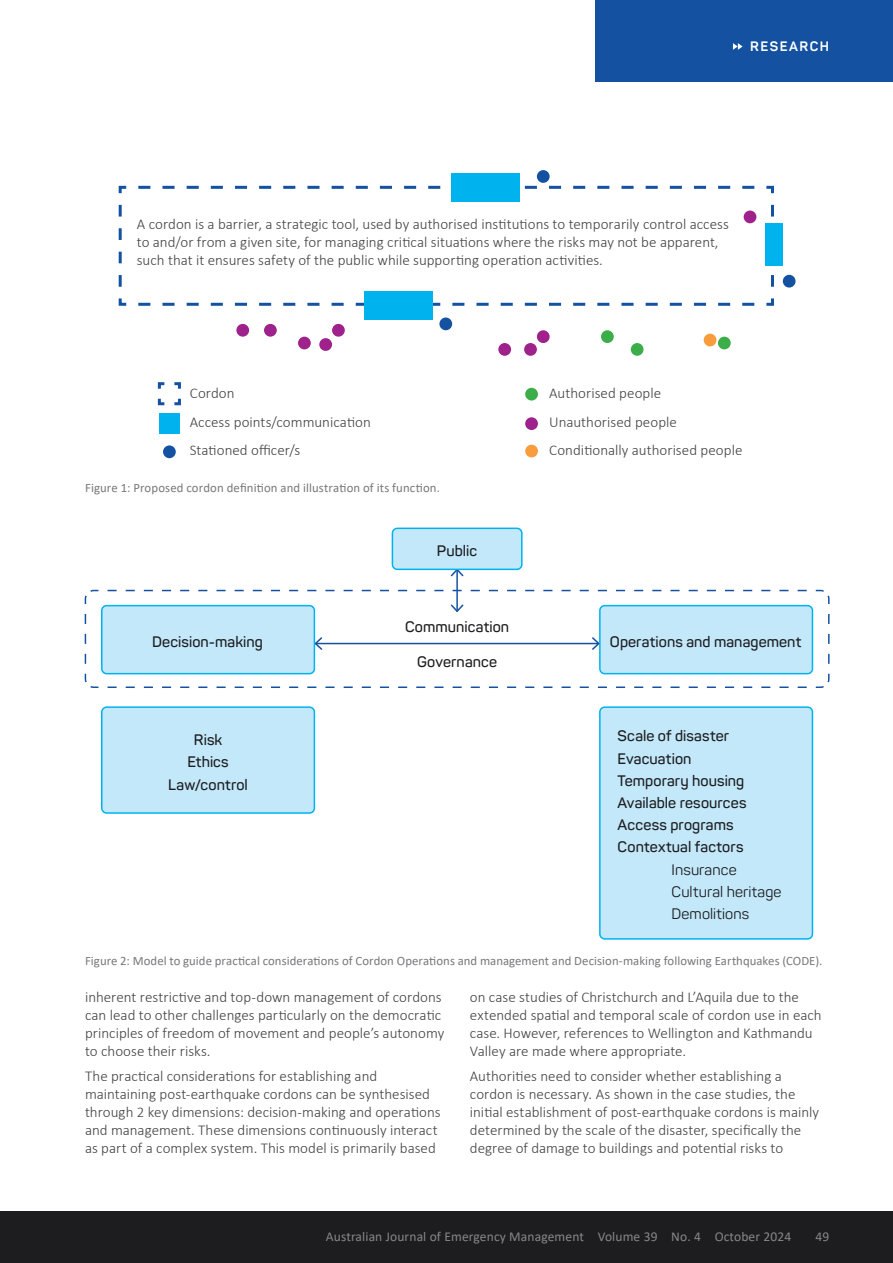
<style>
.page{position:relative;width:893px;height:1263px;background:#fff}
.page>*{position:absolute;margin:0;border:0;box-sizing:border-box;transform-origin:0 0}
.t1{font:300 15px/18px "Calibri";color:#414042}
.t2{font:600 15px/22.2px "Panton";letter-spacing:.005em;color:#1d1d1f}
.t3{font:15px/22.2px "Panton";letter-spacing:.005em;color:#1d1d1f}
.t4{font:13.5px "Calibri";letter-spacing:.01em;color:#868788}
.t5{font:700 13.5px "Panton";letter-spacing:.11em;color:#fff}
.t6{font:12.75px "Calibri";letter-spacing:.005em;color:#77787b}
</style>
<div class="page">
<div style="left:596px;top:0;width:297px;height:81px;background:#1452a1"></div>
<svg style="left:733px;top:43px;width:10px;height:7px"></svg>
<div style="left:0;top:1212px;width:893px;height:51px;background:#1d1d1f"></div>
<svg style="left:118px;top:184px;width:656px;height:123px"></svg>
<div style="left:452px;top:174px;width:68px;height:28px;background:#00b3ef"></div>
<div style="left:364px;top:292px;width:68px;height:28px;background:#00b3ef"></div>
<div style="left:766px;top:223px;width:17px;height:43px;background:#00b3ef"></div>
<div style="left:537px;top:170px;width:13px;height:13px;background:#1452a1;border-radius:50%"></div>
<div style="left:783px;top:275px;width:12px;height:13px;background:#1452a1;border-radius:50%"></div>
<div style="left:439px;top:317px;width:13px;height:13px;background:#1452a1;border-radius:50%"></div>
<div style="left:704px;top:334px;width:12px;height:12px;background:#f89c3e;border-radius:50%"></div>
<div style="left:744px;top:211px;width:12px;height:12px;background:#9f218b;border-radius:50%"></div>
<div style="left:537px;top:330px;width:13px;height:13px;background:#9f218b;border-radius:50%"></div>
<div style="left:524px;top:343px;width:13px;height:13px;background:#9f218b;border-radius:50%"></div>
<div style="left:498px;top:343px;width:13px;height:13px;background:#9f218b;border-radius:50%"></div>
<div style="left:332px;top:324px;width:13px;height:13px;background:#9f218b;border-radius:50%"></div>
<div style="left:319px;top:338px;width:13px;height:13px;background:#9f218b;border-radius:50%"></div>
<div style="left:298px;top:337px;width:13px;height:12px;background:#9f218b;border-radius:50%"></div>
<div style="left:264px;top:324px;width:13px;height:13px;background:#9f218b;border-radius:50%"></div>
<div style="left:236px;top:324px;width:13px;height:13px;background:#9f218b;border-radius:50%"></div>
<div style="left:601px;top:330px;width:13px;height:13px;background:#3cae49;border-radius:50%"></div>
<div style="left:631px;top:343px;width:12px;height:13px;background:#3cae49;border-radius:50%"></div>
<div style="left:718px;top:337px;width:13px;height:12px;background:#3cae49;border-radius:50%"></div>
<svg style="left:157px;top:382px;width:24px;height:24px"></svg>
<div style="left:159px;top:413px;width:21px;height:20px;background:#00b3ef"></div>
<div style="left:163px;top:445px;width:13px;height:13px;background:#1452a1;border-radius:50%"></div>
<div style="left:525px;top:388px;width:13px;height:13px;background:#3cae49;border-radius:50%"></div>
<div style="left:525px;top:417px;width:13px;height:13px;background:#9f218b;border-radius:50%"></div>
<div style="left:525px;top:445px;width:13px;height:12px;background:#f89c3e;border-radius:50%"></div>
<hr style="left:456px;top:570px;width:2px;height:41px;background:#1452a1">
<svg style="left:449px;top:570px;width:16px;height:8px"></svg>
<div style="left:392px;top:528px;width:130px;height:41px;background:#c2e8fa;border-radius:5px"></div>
<div style="left:392px;top:528px;width:131px;height:42px;border:2px solid #00b3ef;border-radius:5px"></div>
<div style="left:600px;top:707px;width:212px;height:232px;background:#c2e8fa;border-radius:5px"></div>
<div style="left:599px;top:706px;width:214px;height:234px;border:2px solid #00b3ef;border-radius:5px"></div>
<div style="left:102px;top:707px;width:212px;height:106px;background:#c2e8fa;border-radius:5px"></div>
<div style="left:101px;top:706px;width:214px;height:108px;border:2px solid #00b3ef;border-radius:5px"></div>
<svg style="left:84px;top:589px;width:746px;height:99px"></svg>
<p class="t5" style="left:750px;top:38px;width:80px">RESEARCH</p>
<p class="t1" style="left:137px;top:215px;width:594px">A cordon is a barrier, a strategic tool, used by authorised institutions to temporarily control access to and/or from a given site, for managing critical situations where the risks may not be apparent, such that it ensures safety of the public while supporting operation activities.</p>
<p class="t1" style="left:190px;top:379px;width:183px;line-height:28.5px">Cordon<br>Access points/communication<br>Stationed officer/s</p>
<p class="t1" style="left:549px;top:379px;width:195px;line-height:28.5px">Authorised people<br>Unauthorised people<br>Conditionally authorised people</p>
<p class="t6" style="left:85px;top:479px;width:356px">Figure 1: Proposed cordon definition and illustration of its function.</p>
<p class="t2" style="left:437px;top:540px;width:42px">Public</p>
<p class="t2" style="left:405px;top:616px;width:106px">Communication</p>
<p class="t2" style="left:417px;top:650px;width:82px">Governance</p>
<p class="t2" style="left:152px;top:630px;width:112px">Decision-making</p>
<p class="t2" style="left:610px;top:630px;width:193px">Operations and management</p>
<p class="t2" style="left:168px;top:729px;width:81px;text-align:center">Risk<br>Ethics<br>Law/control</p>
<p class="t2" style="left:618px;top:725px;width:131px">Scale of disaster<br>Evacuation<br>Temporary housing<br>Available resources<br>Access programs<br>Contextual factors</p>
<p class="t3" style="left:672px;top:858px;width:111px">Insurance<br>Cultural heritage<br>Demolitions</p>
<p class="t6" style="left:85px;top:952px;width:739px">Figure 2: Model to guide practical considerations of Cordon Operations and management and Decision-making following Earthquakes (CODE).</p>
<p class="t1" style="left:85px;top:987px;width:361px">inherent restrictive and top-down management of cordons can lead to other challenges particularly on the democratic principles of freedom of movement and people’s autonomy to choose their risks.</p>
<p class="t1" style="left:85px;top:1067px;width:357px">The practical considerations for establishing and maintaining post-earthquake cordons can be synthesised through 2 key dimensions: decision-making and operations and management. These dimensions continuously interact as part of a complex system. This model is primarily based</p>
<p class="t1" style="left:470px;top:987px;width:353px">on case studies of Christchurch and L’Aquila due to the extended spatial and temporal scale of cordon use in each case. However, references to Wellington and Kathmandu Valley are made where appropriate.</p>
<p class="t1" style="left:470px;top:1067px;width:351px">Authorities need to consider whether establishing a cordon is necessary. As shown in the case studies, the initial establishment of post-earthquake cordons is mainly determined by the scale of the disaster, specifically the degree of damage to buildings and potential risks to</p>
<p class="t4" style="left:326px;top:1227px;width:467px">Australian Journal of Emergency Management Volume 39 No. 4 October 2024</p>
<p class="t4" style="left:815px;top:1227px;width:15px">49</p>
</div>
